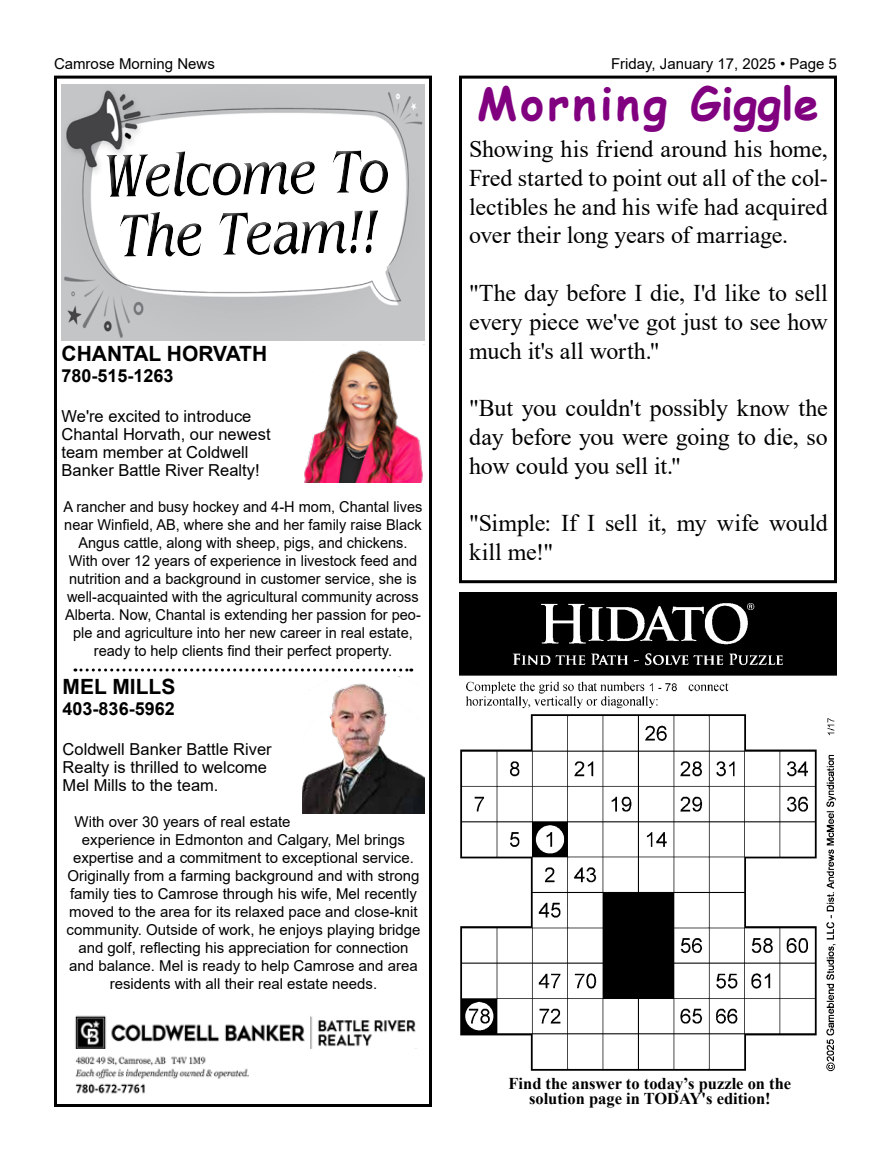
<style>
.page{position:relative;width:891px;height:1161px;background:#fff}
.page>*{position:absolute;margin:0;border:0;box-sizing:border-box;transform-origin:0 0}
.t1{font:700 45px "Comic Sans MS";letter-spacing:.08em;color:#800080}
.t2{font:24px/28.8px "Times New Roman";letter-spacing:-.005em;color:#000;text-align:justify}
.t3{font:700 21px "Arial";color:#000}
.t4{font:700 18px "Arial";color:#000}
.t5{font:16.5px/18px "Arial";color:#000}
.t6{font:700 16.5px/15px "Times New Roman";color:#000;text-align:center}
.t7{font:15px/18px "Arial";color:#000;text-align:center}
</style>
<div class="page">
<div style="left:459px;top:76px;width:378px;height:507px;border:3px solid #000"></div>
<img style="left:459px;top:592px;width:378px;height:480px">
<div style="left:54px;top:76px;width:378px;height:1031px;background:#fff;border:3px solid #000"></div>
<img style="left:62px;top:84px;width:363px;height:256px">
<svg style="left:96px;top:137px;width:305px;height:131px"></svg>
<img style="left:75px;top:1015px;width:342px;height:34px">
<img style="left:75px;top:1056px;width:174px;height:38px">
<img style="left:304px;top:350px;width:119px;height:132px">
<svg style="left:75px;top:669px;width:337px;height:3px"></svg>
<img style="left:303px;top:676px;width:121px;height:138px">
<p class="t7" style="left:54px;top:54px;width:162px">Camrose Morning News</p>
<p class="t7" style="left:611px;top:55px;width:227px">Friday, January 17, 2025 • Page 5</p>
<h1 class="t1" style="left:477px;top:70px;width:343px">Morning Giggle</h1>
<h3 class="t3" style="left:62px;top:339px;width:207px">CHANTAL HORVATH</h3>
<p class="t4" style="left:62px;top:363px;width:114px">780-515-1263</p>
<p class="t5" style="left:62px;top:407px;width:211px">We're excited to introduce<br>Chantal Horvath, our newest team member at Coldwell<br>Banker Battle River Realty!</p>
<p class="t7" style="left:63px;top:498px;width:361px">A rancher and busy hockey and 4-H mom, Chantal lives near Winfield, AB, where she and her family raise Black Angus cattle, along with sheep, pigs, and chickens.<br>With over 12 years of experience in livestock feed and nutrition and a background in customer service, she is well-acquainted with the agricultural community across Alberta. Now, Chantal is extending her passion for peo&shy;ple and agriculture into her new career in real estate, ready to help clients find their perfect property.</p>
<h3 class="t3" style="left:63px;top:671px;width:114px">MEL MILLS</h3>
<p class="t4" style="left:63px;top:696px;width:114px">403-836-5962</p>
<p class="t5" style="left:63px;top:740px;width:211px">Coldwell Banker Battle River<br>Realty is thrilled to welcome<br>Mel Mills to the team.</p>
<p class="t7" style="left:75px;top:812px;width:217px">With over 30 years of real estate</p>
<p class="t7" style="left:82px;top:830px;width:325px">experience in Edmonton and Calgary, Mel brings</p>
<p class="t7" style="left:73px;top:848px;width:342px">expertise and a commitment to exceptional service.</p>
<p class="t7" style="left:68px;top:866px;width:353px">Originally from a farming background and with strong</p>
<p class="t7" style="left:70px;top:884px;width:348px">family ties to Camrose through his wife, Mel recently</p>
<p class="t7" style="left:69px;top:902px;width:350px">moved to the area for its relaxed pace and close-knit</p>
<p class="t7" style="left:67px;top:920px;width:356px">community. Outside of work, he enjoys playing bridge</p>
<p class="t7" style="left:78px;top:938px;width:332px">and golf, reflecting his appreciation for connection</p>
<p class="t7" style="left:69px;top:956px;width:350px">and balance. Mel is ready to help Camrose and area</p>
<p class="t7" style="left:110px;top:974px;width:269px">residents with all their real estate needs.</p>
<h2 class="t2" style="left:469px;top:134px;width:360px">Showing his friend around his home, Fred started to point out all of the col&shy;lectibles he and his wife had acquired over their long years of marriage.</h2>
<h2 class="t2" style="left:469px;top:278px;width:360px">"The day before I die, I'd like to sell every piece we've got just to see how much it's all worth."</h2>
<h2 class="t2" style="left:469px;top:393px;width:360px">"But you couldn't possibly know the day before you were going to die, so how could you sell it."</h2>
<h2 class="t2" style="left:469px;top:508px;width:360px">"Simple: If I sell it, my wife would kill me!"</h2>
<p class="t6" style="left:508px;top:1075px;width:284px">Find the answer to today’s puzzle on the solution page in TODAY's edition!</p>
</div>
